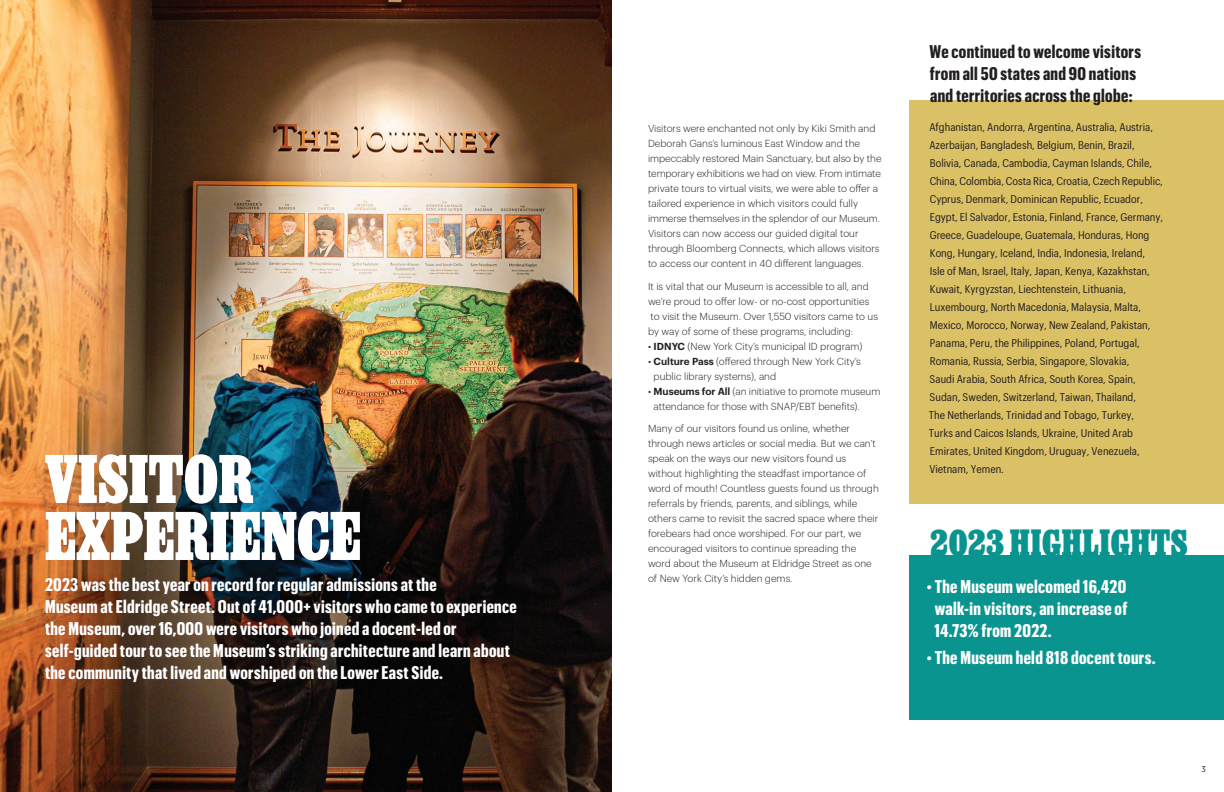
<style>
.page{position:relative;width:1224px;height:792px;background:#fff}
.page>*{position:absolute;margin:0;border:0;box-sizing:border-box;transform-origin:0 0}
.t1{font:700 62px/57px "Job Clarendon";letter-spacing:.005em;color:#fff}
.t2{font:700 34px "Job Clarendon";letter-spacing:.02em;color:#0a9490}
.t3{font:700 18px/22px "Graphik X Cond";letter-spacing:.02em;color:#fff}
.t4{font:700 18px/22px "Graphik X Cond";letter-spacing:.02em;color:#231f20}
.t5{font:11px/18px "Graphik Compact";color:#231f20}
.t6{font:300 10px/15px "Graphik";color:#231f20}
.t7{font:8.5px "Gotham Narrow";color:#231f20}
.s1{font-weight:600}
</style>
<div class="page">
<img style="left:0;top:0;width:612px;height:792px">
<div style="left:909px;top:101px;width:315px;height:403px;background:#dbc166"></div>
<div style="left:909px;top:555px;width:315px;height:165px;background:#0a9490"></div>
<h1 class="t1" style="left:45px;top:447px;width:317px">VISITOR<br>EXPERIENCE</h1>
<p class="t3" style="left:45px;top:572px;width:473px">2023 was the best year on record for regular admissions at the<br>Museum at Eldridge Street. Out of 41,000+ visitors who came to experience the Museum, over 16,000 were visitors who joined a docent-led or self-guided tour to see the Museum’s striking architecture and learn about the community that lived and worshiped on the Lower East Side.</p>
<p class="t7" style="left:18px;top:764px;width:6px">2</p>
<p class="t6" style="left:648px;top:120px;width:235px">Visitors were enchanted not only by Kiki Smith and Deborah Gans’s luminous East Window and the impeccably restored Main Sanctuary, but also by the temporary exhibitions we had on view. From intimate private tours to virtual visits, we were able to offer a tailored experience in which visitors could fully immerse themselves in the splendor of our Museum.<br>Visitors can now access our guided digital tour through Bloomberg Connects, which allows visitors to access our content in 40 different languages.</p>
<p class="t6" style="left:648px;top:278px;width:232px">It is vital that our Museum is accessible to all, and we’re proud to offer low- or no-cost opportunities to visit the Museum. Over 1,550 visitors came to us by way of some of these programs, including:</p>
<p class="t6" style="left:648px;top:338px;width:216px">• <span class="s1">IDNYC</span> (New York City’s municipal ID program)</p>
<p class="t6" style="left:654px;top:353px;width:209px;text-indent:-6px">• <span class="s1">Culture Pass</span> (offered through New York City’s public library systems), and</p>
<p class="t6" style="left:654px;top:383px;width:228px;text-indent:-6px">• <span class="s1">Museums for All</span> (an initiative to promote museum attendance for those with SNAP/EBT benefits).</p>
<p class="t6" style="left:648px;top:420px;width:232px">Many of our visitors found us online, whether through news articles or social media. But we can’t speak on the ways our new visitors found us without highlighting the steadfast importance of word of mouth! Countless guests found us through referrals by friends, parents, and siblings, while others came to revisit the sacred space where their forebears had once worshiped. For our part, we encouraged visitors to continue spreading the word about the Museum at Eldridge Street as one of New York City’s hidden gems.</p>
<h3 class="t4" style="left:930px;top:39px;width:213px">We continued to welcome visitors from all 50 states and 90 nations and territories across the globe:</h3>
<p class="t5" style="left:929px;top:117px;width:236px">Afghanistan, Andorra, Argentina, Australia, Austria, Azerbaijan, Bangladesh, Belgium, Benin, Brazil, Bolivia, Canada, Cambodia, Cayman Islands, Chile, China, Colombia, Costa Rica, Croatia, Czech Republic, Cyprus, Denmark, Dominican Republic, Ecuador, Egypt, El Salvador, Estonia, Finland, France, Germany, Greece, Guadeloupe, Guatemala, Honduras, Hong Kong, Hungary, Iceland, India, Indonesia, Ireland,<br>Isle of Man, Israel, Italy, Japan, Kenya, Kazakhstan, Kuwait, Kyrgyzstan, Liechtenstein, Lithuania, Luxembourg, North Macedonia, Malaysia, Malta, Mexico, Morocco, Norway, New Zealand, Pakistan, Panama, Peru, the Philippines, Poland, Portugal, Romania, Russia, Serbia, Singapore, Slovakia,<br>Saudi Arabia, South Africa, South Korea, Spain, Sudan, Sweden, Switzerland, Taiwan, Thailand,<br>The Netherlands, Trinidad and Tobago, Turkey,<br>Turks and Caicos Islands, Ukraine, United Arab Emirates, United Kingdom, Uruguay, Venezuela, Vietnam, Yemen.</p>
<h2 class="t2" style="left:930px;top:515px;width:259px">2023 HIGHLIGHTS</h2>
<h3 class="t3" style="left:935px;top:574px;width:194px;text-align:justify;text-indent:-8px">• The Museum welcomed 16,420 walk-in visitors, an increase of 14.73% from 2022.</h3>
<h3 class="t3" style="left:927px;top:646px;width:230px">• The Museum held 818 docent tours.</h3>
<p class="t7" style="left:1202px;top:764px;width:6px">3</p>
</div>
